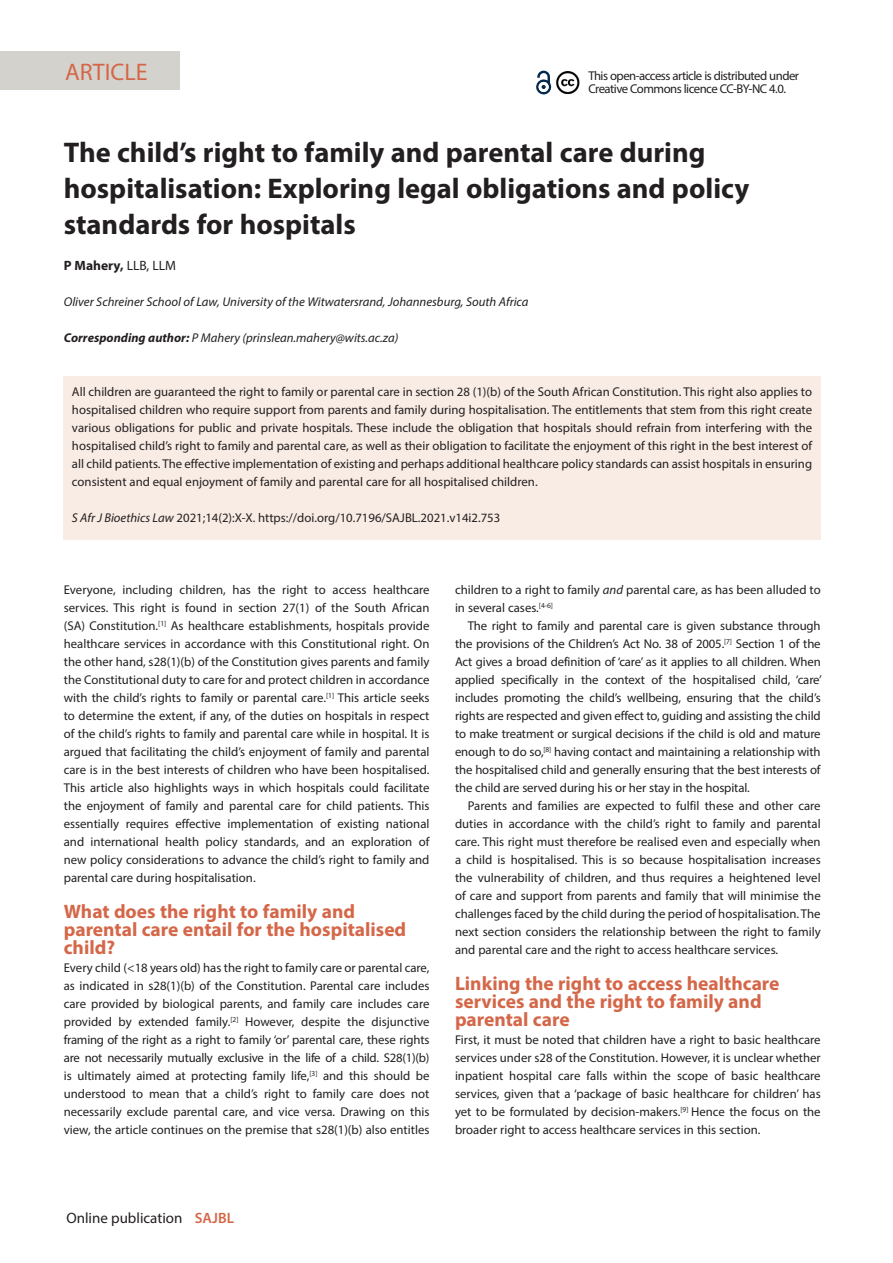
<style>
.page{position:relative;width:893px;height:1263px;background:#fff}
.page>*{position:absolute;margin:0;border:0;box-sizing:border-box;transform-origin:0 0}
.A_HEAD{font:700 28.5px/36px "Myriad Pro";color:#231f20}
.t1{font:24px "Myriad Pro";color:#d56749}
.B_HEAD{font:700 19.5px/18px "Myriad Pro";color:#d56749}
.t2{font:15px "Myriad Pro";color:#231f20}
.AUTHORS_DETAILS{font:700 13.5px "Myriad Pro";color:#231f20}
.BODY_TEXT_1ST_PARAGR{font:12.75px/18px "Myriad Pro";color:#231f20;text-align:justify}
.BODY_TEXT_INDENT{font:12.75px/18px "Myriad Pro";letter-spacing:-.01em;color:#231f20;text-align:justify}
.ABSTRACT_BOX_TEXT{font:12.75px/18px "Myriad Pro";color:#231f20;text-align:justify}
.AUTHORS_DETAILS-2{font:italic 12.75px "Myriad Pro";color:#231f20}
.CITELINE{font:12.75px "Myriad Pro";color:#231f20}
.BODY_TEXT_1ST_PARAGR-2{font:12.75px/13.5px "Myriad Pro";letter-spacing:-.04em;color:#231f20}
.s1{font-weight:400}
.s2{font-weight:700}
.s3{font-style:italic}
.s4{font-weight:600;color:#d56749}
</style>
<div class="page">
<div style="left:0;top:51px;width:180px;height:39px;background:#d4d2cd"></div>
<svg style="left:536px;top:70px;width:16px;height:25px"></svg>
<img style="left:556px;top:71px;width:24px;height:23px">
<div style="left:63px;top:377px;width:758px;height:163px;background:#f9ece4"></div>
<p class="t1" style="left:65px;top:57px;width:84px">ARTICLE</p>
<p class="BODY_TEXT_1ST_PARAGR-2" style="left:588px;top:69px;width:212px">This open-access article is distributed under<br>Creative Commons licence CC-BY-NC 4.0.</p>
<p class="A_HEAD" style="left:64px;top:133px;width:687px">The child’s right to family and parental care during hospitalisation: Exploring legal obligations and policy standards for hospitals</p>
<p class="AUTHORS_DETAILS" style="left:64px;top:257px;width:114px">P Mahery, <span class="s1">LLB, LLM</span></p>
<p class="AUTHORS_DETAILS-2" style="left:64px;top:294px;width:466px">Oliver Schreiner School of Law, University of the Witwatersrand, Johannesburg, South Africa</p>
<p class="AUTHORS_DETAILS-2" style="left:64px;top:330px;width:336px"><span class="s2">Corresponding author:</span> P Mahery (prinslean.mahery@wits.ac.za)</p>
<p class="ABSTRACT_BOX_TEXT" style="left:72px;top:383px;width:742px">All children are guaranteed the right to family or parental care in section 28 (1)(b) of the South African Constitution. This right also applies to hospitalised children who require support from parents and family during hospitalisation. The entitlements that stem from this right create various obligations for public and private hospitals. These include the obligation that hospitals should refrain from interfering with the hospitalised child’s right to family and parental care, as well as their obligation to facilitate the enjoyment of this right in the best interest of all child patients. The effective implementation of existing and perhaps additional healthcare policy standards can assist hospitals in ensuring consistent and equal enjoyment of family and parental care for all hospitalised children.</p>
<p class="CITELINE" style="left:72px;top:510px;width:430px"><span class="s3">S Afr J Bioethics Law</span> 2021;14(2):X-X. https://doi.org/10.7196/SAJBL.2021.v14i2.753</p>
<p class="BODY_TEXT_1ST_PARAGR" style="left:64px;top:581px;width:367px">Everyone, including children, has the right to access healthcare services. This right is found in section 27(1) of the South African (SA) Constitution.<sup>[1]</sup> As healthcare establishments, hospitals provide healthcare services in accordance with this Constitutional right. On the other hand, s28(1)(b) of the Constitution gives parents and family the Constitutional duty to care for and protect children in accordance with the child’s rights to family or parental care.<sup>[1]</sup> This article seeks to determine the extent, if any, of the duties on hospitals in respect of the child’s rights to family and parental care while in hospital. It is argued that facilitating the child’s enjoyment of family and parental care is in the best interests of children who have been hospitalised.<br>This article also highlights ways in which hospitals could facilitate the enjoyment of family and parental care for child patients. This essentially requires effective implementation of existing national and international health policy standards, and an exploration of new policy considerations to advance the child’s right to family and parental care during hospitalisation.</p>
<p class="B_HEAD" style="left:64px;top:902px;width:344px">What does the right to family and parental care entail for the hospitalised child?</p>
<p class="BODY_TEXT_1ST_PARAGR" style="left:64px;top:959px;width:367px">Every child (&lt;18 years old) has the right to family care or parental care, as indicated in s28(1)(b) of the Constitution. Parental care includes care provided by biological parents, and family care includes care provided by extended family.<sup>[2]</sup> However, despite the disjunctive framing of the right as a right to family ‘or’ parental care, these rights are not necessarily mutually exclusive in the life of a child. S28(1)(b) is ultimately aimed at protecting family life,<sup>[3]</sup> and this should be understood to mean that a child’s right to family care does not necessarily exclude parental care, and vice versa. Drawing on this view, the article continues on the premise that s28(1)(b) also entitles</p>
<p class="BODY_TEXT_1ST_PARAGR" style="left:455px;top:581px;width:367px">children to a right to family <span class="s3">and</span> parental care, as has been alluded to in several cases.<sup>[4-6]</sup></p>
<p class="BODY_TEXT_INDENT" style="left:455px;top:617px;width:368px;text-indent:13px">The right to family and parental care is given substance through the provisions of the Children’s Act No. 38 of 2005.<sup>[7]</sup> Section 1 of the Act gives a broad definition of ‘care’ as it applies to all children. When applied specifically in the context of the hospitalised child, ‘care’ includes promoting the child’s wellbeing, ensuring that the child’s rights are respected and given effect to, guiding and assisting the child to make treatment or surgical decisions if the child is old and mature enough to do so,<sup>[8]</sup> having contact and maintaining a relationship with the hospitalised child and generally ensuring that the best interests of the child are served during his or her stay in the hospital.</p>
<p class="BODY_TEXT_INDENT" style="left:455px;top:797px;width:367px;text-indent:13px">Parents and families are expected to fulfil these and other care duties in accordance with the child’s right to family and parental care. This right must therefore be realised even and especially when a child is hospitalised. This is so because hospitalisation increases the vulnerability of children, and thus requires a heightened level of care and support from parents and family that will minimise the challenges faced by the child during the period of hospitalisation. The next section considers the relationship between the right to family and parental care and the right to access healthcare services.</p>
<p class="B_HEAD" style="left:455px;top:974px;width:326px">Linking the right to access healthcare services and the right to family and parental care</p>
<p class="BODY_TEXT_1ST_PARAGR" style="left:455px;top:1031px;width:367px">First, it must be noted that children have a right to basic healthcare services under s28 of the Constitution. However, it is unclear whether inpatient hospital care falls within the scope of basic healthcare services, given that a ‘package of basic healthcare for children’ has yet to be formulated by decision-makers.<sup>[9]</sup> Hence the focus on the broader right to access healthcare services in this section.</p>
<p class="t2" style="left:66px;top:1208px;width:169px">Online publication <span class="s4">SAJBL</span></p>
</div>
